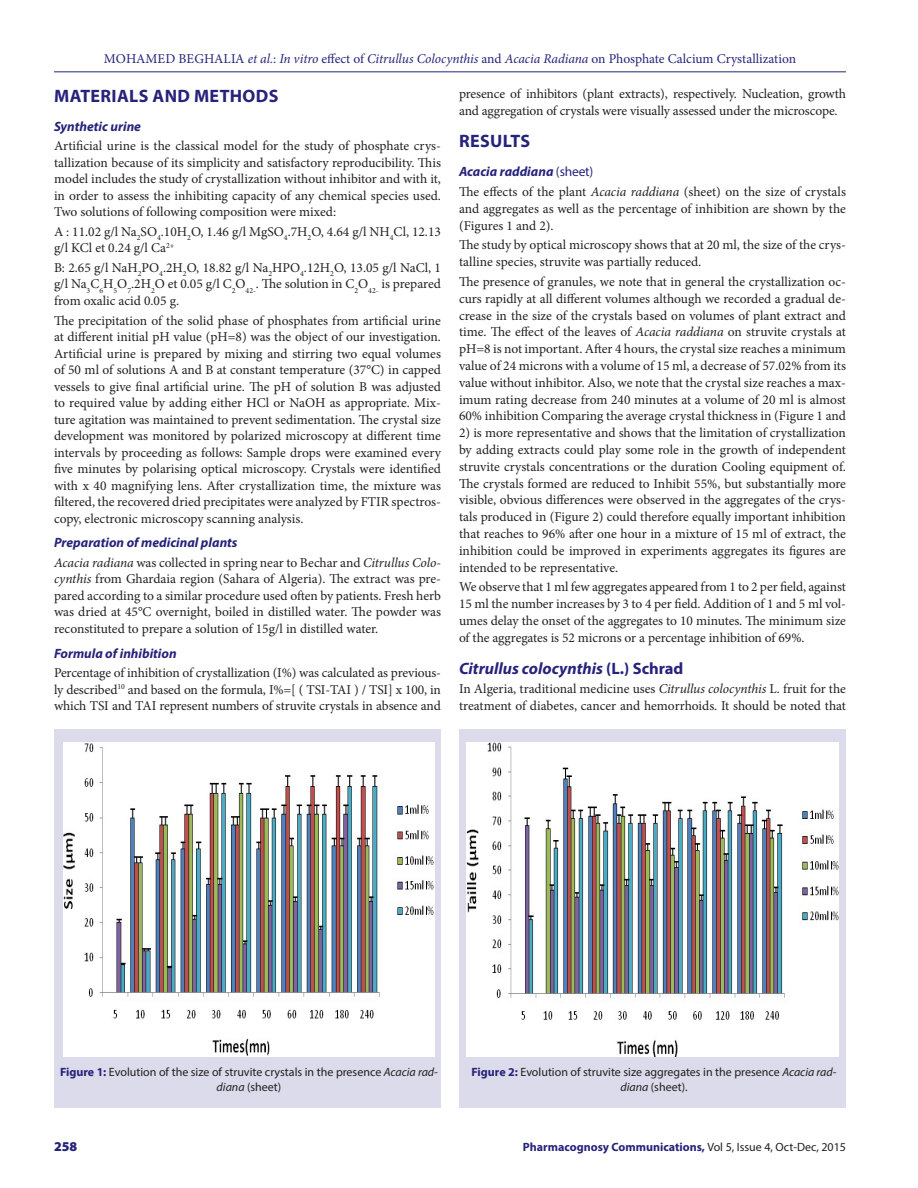
<style>
.page{position:relative;width:918px;height:1188px;background:#fff}
.page>*{position:absolute;margin:0;border:0;box-sizing:border-box;transform-origin:0 0}
._1_HD{font:700 18px "Myriad Pro";letter-spacing:.02em;color:#26237b}
._2_HD{font:italic 700 16.5px "Myriad Pro";color:#26237b}
.TXT{font:13.5px/16.5px "Minion Pro";letter-spacing:-.005em;color:#231f20;text-align:justify}
.t1{font:13.5px "Minion Pro";color:#26237b}
._3_HD{font:italic 700 13.5px "Myriad Pro";color:#26237b}
.LRH{font:900 13.5px "Myriad Pro";color:#26237b}
.FIG_CAP{font:12px/15px "Myriad Pro";color:#231f20;text-align:center}
.LRH-2{font:700 12px "Myriad Pro";color:#26237b}
.s1{font-style:italic}
.s2{font-weight:400;font-style:normal}
.s3{font-style:normal}
.s4{font-weight:700;color:#26237b}
.s5{font-weight:400;color:#231f20}
</style>
<div class="page">
<hr style="left:54px;top:72px;width:792px;height:1px;background:#26237b">
<div style="left:54px;top:729px;width:387px;height:379px;background:#dcdbeb"></div>
<img style="left:63px;top:743px;width:371px;height:314px">
<div style="left:459px;top:729px;width:387px;height:379px;background:#dcdbeb"></div>
<img style="left:467px;top:743px;width:371px;height:314px">
<p class="t1" style="left:104px;top:50px;width:694px">MOHAMED BEGHALIA <span class="s1">et al.</span>: <span class="s1">In vitro</span> effect of <span class="s1">Citrullus Colocynthis</span> and <span class="s1">Acacia Radiana</span> on Phosphate Calcium Crystallization</p>
<p class="_1_HD" style="left:54px;top:84px;width:226px">MATERIALS AND METHODS</p>
<p class="_3_HD" style="left:54px;top:118px;width:89px">Synthetic urine</p>
<p class="TXT" style="left:54px;top:138px;width:389px">Artificial urine is the classical model for the study of phosphate crys&shy;tallization because of its simplicity and satisfactory reproducibility. This model includes the study of crystallization without inhibitor and with it, in order to assess the inhibiting capacity of any chemical species used.<br>Two solutions of following composition were mixed:</p>
<p class="TXT" style="left:54px;top:223px;width:389px">A : 11.02 g/l Na<sub>2</sub>SO<sub>4</sub>.10H<sub>2</sub>O, 1.46 g/l MgSO<sub>4</sub>.7H<sub>2</sub>O, 4.64 g/l NH<sub>4</sub>Cl, 12.13 g/l KCl et 0.24 g/l Ca<sup>2+</sup></p>
<p class="TXT" style="left:54px;top:259px;width:389px">B: 2.65 g/l NaH<sub>2</sub>PO<sub>4</sub>.2H<sub>2</sub>O, 18.82 g/l Na<sub>2</sub>HPO<sub>4</sub>.12H<sub>2</sub>O, 13.05 g/l NaCl, 1 g/l Na<sub>3</sub>C<sub>6</sub>H<sub>5</sub>O<sub>7</sub>.2H<sub>2</sub>O et 0.05 g/l C<sub>2</sub>O<sub>42-</sub>. The solution in C<sub>2</sub>O<sub>42-</sub> is prepared from oxalic acid 0.05 g.</p>
<p class="TXT" style="left:54px;top:312px;width:389px">The precipitation of the solid phase of phosphates from artificial urine at different initial pH value (pH=8) was the object of our investigation.<br>Artificial urine is prepared by mixing and stirring two equal volumes of 50 ml of solutions A and B at constant temperature (37°C) in capped vessels to give final artificial urine. The pH of solution B was adjusted to required value by adding either HCl or NaOH as appropriate. Mix&shy;ture agitation was maintained to prevent sedimentation. The crystal size development was monitored by polarized microscopy at different time intervals by proceeding as follows: Sample drops were examined every five minutes by polarising optical microscopy. Crystals were identified with x 40 magnifying lens. After crystallization time, the mixture was filtered, the recovered dried precipitates were analyzed by FTIR spectros&shy;copy, electronic microscopy scanning analysis.</p>
<p class="_3_HD" style="left:54px;top:534px;width:185px">Preparation of medicinal plants</p>
<p class="TXT" style="left:54px;top:554px;width:389px"><span class="s1">Acacia radiana</span> was collected in spring near to Bechar and <span class="s1">Citrullus Colo&shy;cynthis</span> from Ghardaia region (Sahara of Algeria). The extract was pre&shy;pared according to a similar procedure used often by patients. Fresh herb was dried at 45°C overnight, boiled in distilled water. The powder was reconstituted to prepare a solution of 15g/l in distilled water.</p>
<p class="_3_HD" style="left:54px;top:644px;width:124px">Formula of inhibition</p>
<p class="TXT" style="left:54px;top:665px;width:389px">Percentage of inhibition of crystallization (I%) was calculated as previous&shy;ly described<sup>10</sup> and based on the formula, I%=[ ( TSI-TAI ) / TSI] x 100, in which TSI and TAI represent numbers of struvite crystals in absence and</p>
<p class="TXT" style="left:459px;top:85px;width:388px">presence of inhibitors (plant extracts), respectively. Nucleation, growth and aggregation of crystals were visually assessed under the microscope.</p>
<p class="_1_HD" style="left:459px;top:129px;width:73px">RESULTS</p>
<p class="_3_HD" style="left:459px;top:163px;width:136px">Acacia raddiana <span class="s2">(sheet)</span></p>
<p class="TXT" style="left:459px;top:183px;width:389px">The effects of the plant <span class="s1">Acacia raddiana</span> (sheet) on the size of crystals and aggregates as well as the percentage of inhibition are shown by the (Figures 1 and 2).</p>
<p class="TXT" style="left:459px;top:237px;width:389px">The study by optical microscopy shows that at 20 ml, the size of the crys&shy;talline species, struvite was partially reduced.</p>
<p class="TXT" style="left:459px;top:273px;width:389px">The presence of granules, we note that in general the crystallization oc&shy;curs rapidly at all different volumes although we recorded a gradual de&shy;crease in the size of the crystals based on volumes of plant extract and time. The effect of the leaves of <span class="s1">Acacia raddiana</span> on struvite crystals at pH=8 is not important. After 4 hours, the crystal size reaches a minimum value of 24 microns with a volume of 15 ml, a decrease of 57.02% from its value without inhibitor. Also, we note that the crystal size reaches a max&shy;imum rating decrease from 240 minutes at a volume of 20 ml is almost 60% inhibition Comparing the average crystal thickness in (Figure 1 and</p>
<p class="TXT" style="left:459px;top:425px;width:389px">2) is more representative and shows that the limitation of crystallization by adding extracts could play some role in the growth of independent struvite crystals concentrations or the duration Cooling equipment of.<br>The crystals formed are reduced to Inhibit 55%, but substantially more visible, obvious differences were observed in the aggregates of the crys&shy;tals produced in (Figure 2) could therefore equally important inhibition that reaches to 96% after one hour in a mixture of 15 ml of extract, the inhibition could be improved in experiments aggregates its figures are intended to be representative.</p>
<p class="TXT" style="left:459px;top:579px;width:389px">We observe that 1 ml few aggregates appeared from 1 to 2 per field, against 15 ml the number increases by 3 to 4 per field. Addition of 1 and 5 ml vol&shy;umes delay the onset of the aggregates to 10 minutes. The minimum size of the aggregates is 52 microns or a percentage inhibition of 69%.</p>
<p class="_2_HD" style="left:459px;top:657px;width:226px">Citrullus colocynthis <span class="s3">(L.) Schrad</span></p>
<p class="TXT" style="left:459px;top:681px;width:389px">In Algeria, traditional medicine uses <span class="s1">Citrullus colocynthis</span> L. fruit for the treatment of diabetes, cancer and hemorrhoids. It should be noted that</p>
<p class="FIG_CAP" style="left:60px;top:1064px;width:379px"><span class="s4">Figure 1:</span> Evolution of the size of struvite crystals in the presence <span class="s1">Acacia rad&shy;diana</span> (sheet)</p>
<p class="FIG_CAP" style="left:472px;top:1064px;width:366px"><span class="s4">Figure 2:</span> Evolution of struvite size aggregates in the presence <span class="s1">Acacia rad&shy;diana</span> (sheet).</p>
<p class="LRH" style="left:54px;top:1137px;width:25px">258</p>
<p class="LRH-2" style="left:523px;top:1139px;width:325px">Pharmacognosy Communications, <span class="s5">Vol 5, Issue 4, Oct-Dec, 2015</span></p>
</div>
